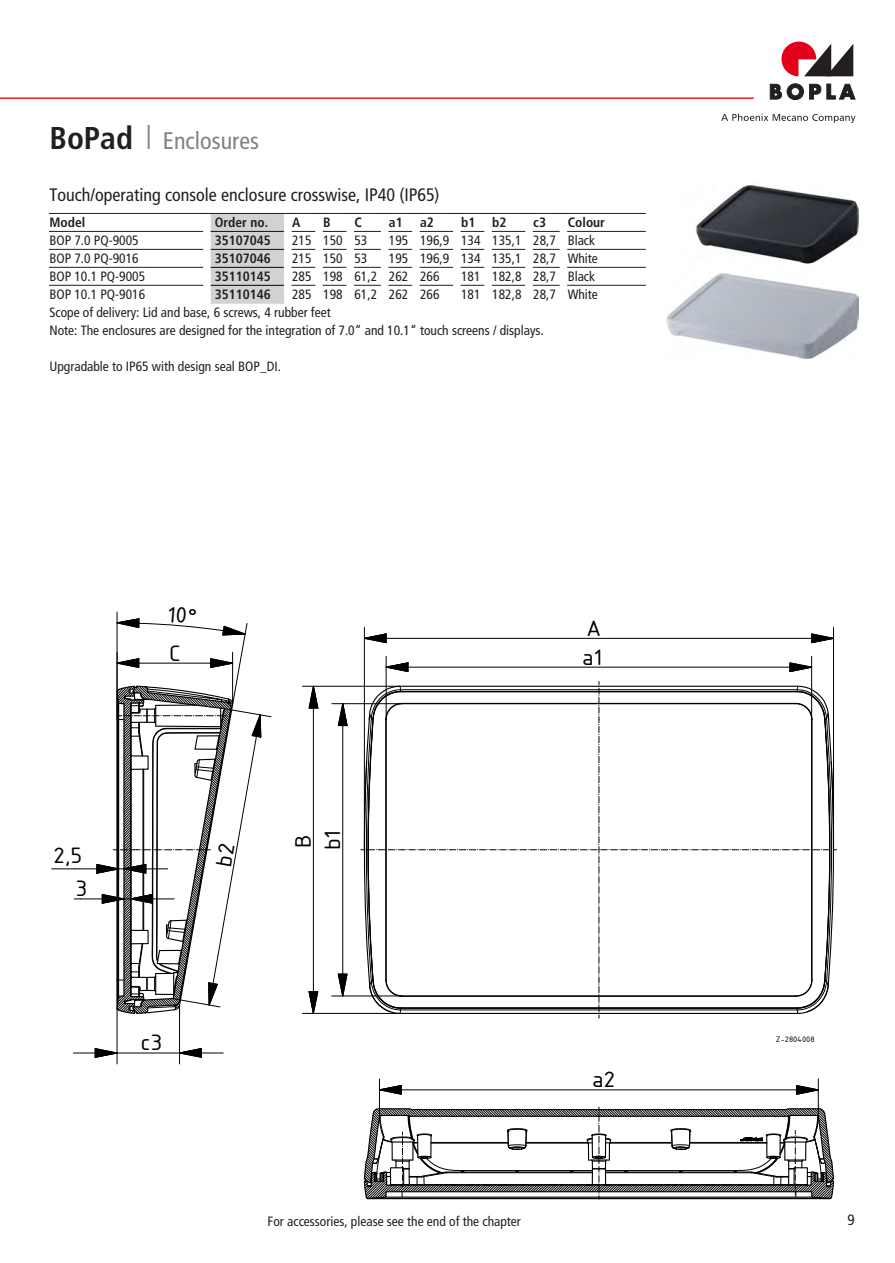
<style>
.page{position:relative;width:895px;height:1263px;background:#fff}
.page>*{position:absolute;margin:0;border:0;box-sizing:border-box;transform-origin:0 0}
.t1{font:24.15px "ISOCPEUR";letter-spacing:-.01em;color:#000;scale:1.1 1}
.t2{font:condensed 24px "Frutiger LT Com";color:#808285}
.t3{font:condensed 18px "Frutiger LT Com";color:#231f20}
.t4{font:condensed 15px "Frutiger LT Com";color:#231f20}
.t5{font:condensed 13.5px/18px "Frutiger LT Com";color:#231f20}
.t6{font:700 condensed 13.5px "Frutiger LT Com";color:#231f20}
.t7{font:8.55px "ISOCPEUR";letter-spacing:-.01em;color:#000;scale:1.1 1}
.s1{font-weight:700;font-size:31.5px;color:#231f20}
</style>
<div class="page">
<svg style="left:804px;top:44px;width:49px;height:32px"></svg>
<svg style="left:769px;top:84px;width:34px;height:16px"></svg>
<svg style="left:809px;top:84px;width:11px;height:15px"></svg>
<svg style="left:826px;top:84px;width:29px;height:15px"></svg>
<svg style="left:781px;top:42px;width:34px;height:34px"></svg>
<svg style="left:721px;top:114px;width:134px;height:9px"></svg>
<hr style="left:0;top:97px;width:753px;height:2px;background:#ee1d23">
<hr style="left:567px;top:285px;width:78px;height:1px;background:#231f20">
<svg style="left:533px;top:285px;width:26px;height:1px"></svg>
<hr style="left:492px;top:285px;width:32px;height:1px;background:#231f20">
<svg style="left:461px;top:285px;width:22px;height:1px"></svg>
<hr style="left:420px;top:285px;width:32px;height:1px;background:#231f20">
<div style="left:211px;top:285px;width:72px;height:18px;background:#d1d2d4"></div>
<hr style="left:211px;top:303px;width:72px;height:1px;background:#d1d2d4">
<hr style="left:49px;top:285px;width:154px;height:1px;background:#231f20">
<hr style="left:567px;top:267px;width:78px;height:1px;background:#231f20">
<svg style="left:533px;top:267px;width:26px;height:1px"></svg>
<hr style="left:492px;top:267px;width:32px;height:1px;background:#231f20">
<svg style="left:461px;top:267px;width:22px;height:1px"></svg>
<hr style="left:420px;top:267px;width:32px;height:1px;background:#231f20">
<div style="left:211px;top:267px;width:72px;height:18px;background:#d1d2d4"></div>
<hr style="left:211px;top:285px;width:72px;height:1px;background:#231f20">
<hr style="left:49px;top:267px;width:154px;height:1px;background:#231f20">
<hr style="left:567px;top:249px;width:78px;height:1px;background:#231f20">
<svg style="left:533px;top:249px;width:26px;height:1px"></svg>
<hr style="left:492px;top:249px;width:32px;height:1px;background:#231f20">
<svg style="left:461px;top:249px;width:22px;height:1px"></svg>
<hr style="left:420px;top:249px;width:32px;height:1px;background:#231f20">
<div style="left:211px;top:249px;width:72px;height:18px;background:#d1d2d4"></div>
<hr style="left:211px;top:267px;width:72px;height:1px;background:#231f20">
<hr style="left:49px;top:249px;width:154px;height:1px;background:#231f20">
<hr style="left:567px;top:231px;width:78px;height:1px;background:#231f20">
<svg style="left:533px;top:231px;width:26px;height:1px"></svg>
<hr style="left:492px;top:231px;width:32px;height:1px;background:#231f20">
<svg style="left:461px;top:231px;width:22px;height:1px"></svg>
<hr style="left:420px;top:231px;width:32px;height:1px;background:#231f20">
<div style="left:211px;top:231px;width:72px;height:18px;background:#d1d2d4"></div>
<hr style="left:211px;top:249px;width:72px;height:1px;background:#231f20">
<hr style="left:49px;top:231px;width:154px;height:1px;background:#231f20">
<hr style="left:567px;top:213px;width:78px;height:1px;background:#231f20">
<svg style="left:524px;top:213px;width:43px;height:1px"></svg>
<hr style="left:492px;top:213px;width:32px;height:1px;background:#231f20">
<svg style="left:452px;top:213px;width:40px;height:1px"></svg>
<hr style="left:420px;top:213px;width:32px;height:1px;background:#231f20">
<div style="left:211px;top:213px;width:72px;height:18px;background:#d1d2d4"></div>
<svg style="left:283px;top:213px;width:137px;height:90px"></svg>
<hr style="left:211px;top:213px;width:72px;height:1px;background:#231f20">
<hr style="left:211px;top:231px;width:72px;height:1px;background:#231f20">
<svg style="left:203px;top:213px;width:9px;height:90px"></svg>
<hr style="left:49px;top:213px;width:154px;height:1px;background:#231f20">
<img style="left:666px;top:185px;width:191px;height:174px">
<svg style="left:337px;top:704px;width:10px;height:27px"></svg>
<svg style="left:337px;top:973px;width:10px;height:23px"></svg>
<hr style="left:342px;top:725px;width:1px;height:249px;background:#000">
<hr style="left:332px;top:996px;width:70px;height:1px;background:#000">
<hr style="left:332px;top:703px;width:70px;height:1px;background:#000">
<svg style="left:308px;top:685px;width:10px;height:29px"></svg>
<svg style="left:308px;top:991px;width:10px;height:22px"></svg>
<hr style="left:313px;top:708px;width:1px;height:283px;background:#000">
<hr style="left:302px;top:1013px;width:98px;height:1px;background:#000">
<hr style="left:302px;top:686px;width:98px;height:1px;background:#000">
<svg style="left:789px;top:662px;width:24px;height:10px"></svg>
<svg style="left:386px;top:662px;width:22px;height:10px"></svg>
<hr style="left:408px;top:667px;width:381px;height:1px;background:#000">
<hr style="left:385px;top:656px;width:1px;height:63px;background:#000">
<hr style="left:811px;top:656px;width:1px;height:63px;background:#000">
<svg style="left:360px;top:681px;width:476px;height:337px"></svg>
<svg style="left:810px;top:633px;width:24px;height:10px"></svg>
<svg style="left:363px;top:633px;width:23px;height:10px"></svg>
<hr style="left:386px;top:638px;width:425px;height:1px;background:#000">
<hr style="left:364px;top:627px;width:1px;height:222px;background:#000">
<hr style="left:832px;top:627px;width:1px;height:222px;background:#000">
<svg style="left:73px;top:1048px;width:47px;height:10px"></svg>
<svg style="left:177px;top:1048px;width:46px;height:10px"></svg>
<hr style="left:117px;top:1053px;width:62px;height:1px;background:#000">
<hr style="left:117px;top:1008px;width:1px;height:56px;background:#000">
<hr style="left:179px;top:1005px;width:1px;height:59px;background:#000">
<svg style="left:380px;top:1085px;width:22px;height:10px"></svg>
<svg style="left:795px;top:1085px;width:24px;height:10px"></svg>
<hr style="left:401px;top:1089px;width:395px;height:1px;background:#000">
<hr style="left:817px;top:1079px;width:1px;height:37px;background:#000">
<hr style="left:379px;top:1079px;width:1px;height:37px;background:#000">
<svg style="left:363px;top:1107px;width:471px;height:93px"></svg>
<svg style="left:52px;top:611px;width:219px;height:406px"></svg>
<p class="t2" style="left:49px;top:126px;width:211px"><span class="s1">BoPad</span> | Enclosures</p>
<p class="t3" style="left:49px;top:183px;width:391px">Touch/operating console enclosure crosswise, IP40 (IP65)</p>
<p class="t6" style="left:49px;top:214px;width:37px">Model</p>
<p class="t6" style="left:215px;top:214px;width:55px">Order no.</p>
<p class="t6" style="left:292px;top:214px;width:10px">A</p>
<p class="t6" style="left:323px;top:214px;width:9px">B</p>
<p class="t6" style="left:354px;top:214px;width:9px">C</p>
<p class="t6" style="left:389px;top:214px;width:15px">a1</p>
<p class="t6" style="left:420px;top:214px;width:15px">a2</p>
<p class="t6" style="left:461px;top:214px;width:16px">b1</p>
<p class="t6" style="left:492px;top:214px;width:16px">b2</p>
<p class="t6" style="left:533px;top:214px;width:14px">c3</p>
<p class="t6" style="left:567px;top:214px;width:39px">Colour</p>
<p class="t5" style="left:49px;top:231px;width:91px">BOP 7.0 PQ-9005</p>
<p class="t6" style="left:215px;top:232px;width:58px">35107045</p>
<p class="t5" style="left:292px;top:231px;width:77px">215 150 53</p>
<p class="t5" style="left:389px;top:231px;width:208px">195 196,9 134 135,1 28,7 Black</p>
<p class="t5" style="left:49px;top:249px;width:91px">BOP 7.0 PQ-9016</p>
<p class="t6" style="left:215px;top:250px;width:58px">35107046</p>
<p class="t5" style="left:292px;top:249px;width:77px">215 150 53</p>
<p class="t5" style="left:389px;top:249px;width:210px">195 196,9 134 135,1 28,7 White</p>
<p class="t5" style="left:49px;top:267px;width:97px">BOP 10.1 PQ-9005</p>
<p class="t6" style="left:215px;top:268px;width:58px">35110145</p>
<p class="t5" style="left:292px;top:267px;width:149px">285 198 61,2 262 266</p>
<p class="t5" style="left:461px;top:267px;width:136px">181 182,8 28,7 Black</p>
<p class="t5" style="left:49px;top:285px;width:97px">BOP 10.1 PQ-9016</p>
<p class="t6" style="left:215px;top:286px;width:58px">35110146</p>
<p class="t5" style="left:292px;top:285px;width:149px">285 198 61,2 262 266</p>
<p class="t5" style="left:461px;top:285px;width:138px">181 182,8 28,7 White</p>
<p class="t5" style="left:49px;top:303px;width:495px">Scope of delivery: Lid and base, 6 screws, 4 rubber feet<br>Note: The enclosures are designed for the integration of 7.0“ and 10.1“ touch screens / displays.</p>
<p class="t5" style="left:49px;top:357px;width:233px">Upgradable to IP65 with design seal BOP_DI.</p>
<h1 class="t1" style="left:169px;top:637px;width:12px">C</h1>
<h1 class="t1" style="left:53px;top:840px;width:28px">2,5</h1>
<h1 class="t1" style="left:75px;top:873px;width:12px">3</h1>
<h1 class="t1" style="left:140px;top:1027px;width:21px">c3</h1>
<h1 class="t1" style="left:586px;top:612px;width:15px">A</h1>
<h1 class="t1" style="left:287px;top:848px;width:14px;rotate:-90deg">B</h1>
<h1 class="t1" style="left:316px;top:850px;width:20px;rotate:-90deg">b1</h1>
<h1 class="t1" style="left:581px;top:641px;width:20px">a1</h1>
<h1 class="t1" style="left:591px;top:1064px;width:23px">a2</h1>
<p class="t7" style="left:775px;top:1034px;width:37px">Z-2804008</p>
<p class="t5" style="left:267px;top:1212px;width:255px">For accessories, please see the end of the chapter</p>
<p class="t4" style="left:847px;top:1211px;width:9px">9</p>
</div>
